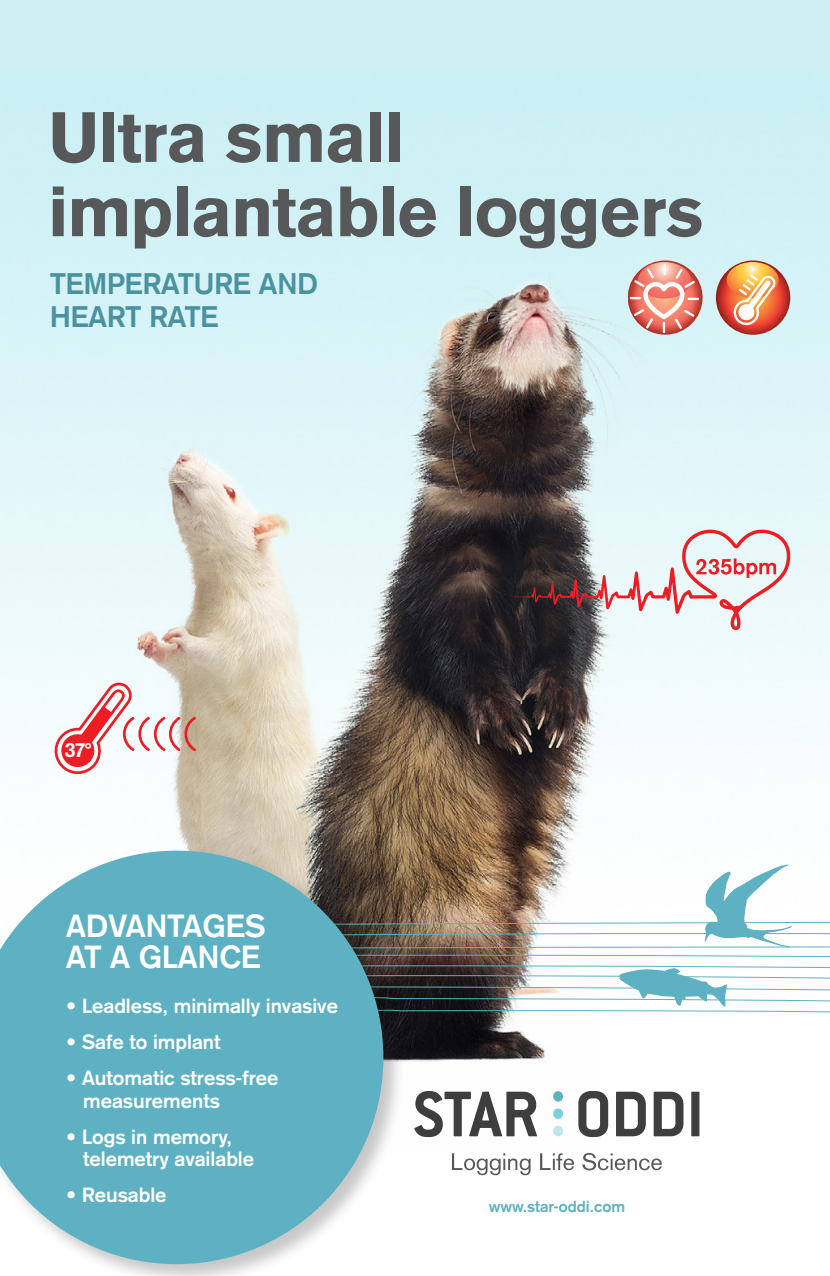
<style>
.page{position:relative;width:830px;height:1276px;background:#fff}
.page>*{position:absolute;margin:0;border:0;box-sizing:border-box;transform-origin:0 0}
.t1{font:900 69.75px/74.2px "Akzidenz Grotesk";letter-spacing:-.02em;color:#57585a}
.t2{font:700 31.5px/31.5px "Akzidenz Grotesk";color:#fff}
.t3{font:700 29.25px/33.8px "Akzidenz Grotesk";color:#4b92a1}
.t4{font:700 20.25px/22.5px "Akzidenz Grotesk";color:#fff}
.t5{font:700 15.75px "Akzidenz Grotesk";color:#5db1c2}
</style>
<div class="page">
<img style="left:0;top:0;width:829px;height:1176px">
<svg style="left:414px;top:1118px;width:122px;height:19px"></svg>
<svg style="left:578px;top:1118px;width:30px;height:19px"></svg>
<svg style="left:615px;top:1118px;width:30px;height:18px"></svg>
<svg style="left:653px;top:1118px;width:30px;height:18px"></svg>
<div style="left:691px;top:1091px;width:8px;height:45px;background:#3e3e3f"></div>
<svg style="left:553px;top:1125px;width:9px;height:11px"></svg>
<svg style="left:451px;top:1153px;width:210px;height:22px"></svg>
<svg style="left:0;top:826px;width:829px;height:292px"></svg>
<svg style="left:715px;top:260px;width:74px;height:75px"></svg>
<svg style="left:726px;top:262px;width:52px;height:67px"></svg>
<svg style="left:627px;top:260px;width:75px;height:75px"></svg>
<svg style="left:629px;top:262px;width:69px;height:71px;background:#e79d93"></svg>
<div style="left:0;top:847px;width:405px;height:429px;background:#231f20;opacity:.25"></div>
<svg style="left:0;top:850px;width:383px;height:414px;background:#6fb4c1"></svg>
<svg style="left:511px;top:526px;width:279px;height:105px;background:#b6a8aa"></svg>
<svg style="left:52px;top:682px;width:144px;height:92px"></svg>
<svg style="left:619px;top:968px;width:107px;height:39px"></svg>
<svg style="left:704px;top:864px;width:87px;height:83px"></svg>
<h1 class="t1" style="left:48px;top:100px;width:657px">Ultra small implantable loggers</h1>
<h3 class="t3" style="left:50px;top:266px;width:269px">TEMPERATURE AND<br>HEART RATE</h3>
<p class="t4" style="left:64px;top:738px;width:29px">37°</p>
<h2 class="t2" style="left:66px;top:909px;width:201px">ADVANTAGES<br>AT A GLANCE</h2>
<p class="t4" style="left:66px;top:994px;width:273px">• Leadless, minimally invasive</p>
<p class="t4" style="left:66px;top:1030px;width:156px">• Safe to implant</p>
<p class="t4" style="left:83px;top:1066px;width:197px;text-indent:-17px">• Automatic stress-free measurements</p>
<p class="t4" style="left:83px;top:1125px;width:172px;text-indent:-17px">• Logs in memory, telemetry available</p>
<p class="t4" style="left:66px;top:1183px;width:102px">• Reusable</p>
<p class="t5" style="left:488px;top:1197px;width:138px">www.star-oddi.com</p>
</div>
